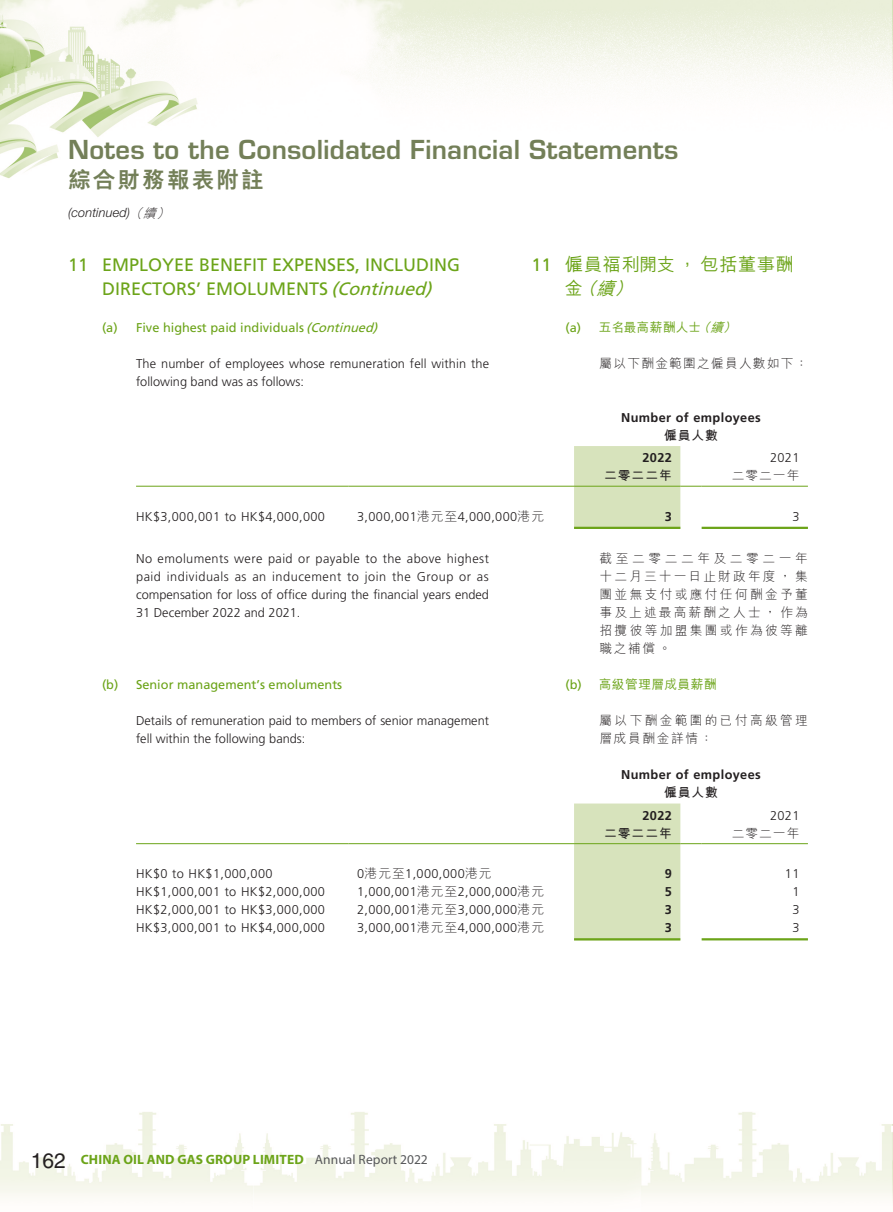
<style>
.page{position:relative;width:893px;height:1212px;background:#fff}
.page>*{position:absolute;margin:0;border:0;box-sizing:border-box;transform-origin:0 0}
.t1{font:600 25.5px "Eurostile LT Std";letter-spacing:.01em;color:#737f58}
.t2{font:800 22.5px "M Hei HK";letter-spacing:.1em;color:#737f58}
._01_H1{font:18px/24px "Frutiger LT Std";color:#6ca419}
._01_H1-2{font:500 18px/24px "M Hei HK";letter-spacing:.04em;color:#6ca419}
.t3{font:700 13.5px "Myriad Pro";letter-spacing:.01em;color:#6ca419}
._00_txt{font:300 12.75px/18px "Frutiger LT Std";color:#231f20}
._50_Table_txt{font:300 12.75px "Frutiger LT Std";letter-spacing:.03em;color:#231f20}
._00_txt-2{font:300 12.75px/18px "M Hei HK";letter-spacing:.18em;color:#231f20;text-align:justify}
._02_H2{font:12.75px "Frutiger LT Std";color:#6ca419}
._50_Table_txt-2{font:700 12.75px "Frutiger LT Std";letter-spacing:.03em;color:#231f20}
._50_Table_txt-3{font:700 12.75px "M Hei HK";letter-spacing:.08em;color:#231f20}
._00_txt-3{font:300 12.75px "M Hei HK";letter-spacing:.095em;color:#231f20}
.t4{font:italic 300 12.75px "Helvetica Neue LT Std";letter-spacing:.01em;color:#231f20}
._02_H2-2{font:500 12.75px "M Hei HK";color:#6ca419}
._02_H2-3{font:500 12.75px "M Hei HK";letter-spacing:.03em;color:#6ca419}
._50_Table_txt-4{font:300 12.75px "M Hei HK";letter-spacing:.08em;color:#231f20}
.s1{font-family:"M Hei HK"}
.s2{font-style:italic}
.s3{font-family:"Frutiger LT Std";font-weight:400}
.s4{font-family:"Helvetica LT Std";font-weight:400;font-size:21px;color:#231f20}
.s5{font-weight:400;color:#57585a}
</style>
<div class="page">
<img style="left:0;top:0;width:893px;height:1204px">
<hr style="left:136px;top:486px;width:213px;height:1px;background:#6ca419">
<hr style="left:349px;top:486px;width:225px;height:1px;background:#6ca419">
<svg style="left:574px;top:446px;width:128px;height:83px"></svg>
<hr style="left:702px;top:486px;width:106px;height:1px;background:#6ca419">
<hr style="left:574px;top:527px;width:106px;height:2px;background:#6ca419">
<hr style="left:702px;top:527px;width:106px;height:2px;background:#6ca419">
<hr style="left:136px;top:843px;width:213px;height:1px;background:#6ca419">
<hr style="left:349px;top:843px;width:225px;height:1px;background:#6ca419">
<svg style="left:574px;top:803px;width:128px;height:137px"></svg>
<hr style="left:702px;top:843px;width:106px;height:1px;background:#6ca419">
<hr style="left:574px;top:938px;width:106px;height:2px;background:#6ca419">
<hr style="left:702px;top:938px;width:106px;height:2px;background:#6ca419">
<h1 class="t1" style="left:68px;top:134px;width:612px">Notes to the Consolidated Financial Statements</h1>
<h2 class="t2" style="left:68px;top:168px;width:197px">綜合財務報表附註</h2>
<p class="t4" style="left:68px;top:205px;width:106px">(continued)<span class="s1">（續）</span></p>
<p class="_01_H1" style="left:102px;top:253px;width:360px;text-indent:-34px">11 EMPLOYEE BENEFIT EXPENSES, INCLUDING<br>DIRECTORS’ EMOLUMENTS <span class="s2">(Continued)</span></p>
<p class="_02_H2" style="left:102px;top:320px;width:281px">(a) Five highest paid individuals <span class="s2">(Continued)</span></p>
<p class="_00_txt" style="left:136px;top:355px;width:355px">The number of employees whose remuneration fell within the following band was as follows:</p>
<p class="_01_H1-2" style="left:565px;top:251px;width:230px;text-indent:-33px"><span class="s3">11</span> 僱員福利開支，包括董事酬金<span class="s2">（續）</span></p>
<p class="_02_H2-2" style="left:566px;top:318px;width:176px"><span class="s3">(a)</span> 五名最高薪酬人士<span class="s2">（續）</span></p>
<p class="_00_txt-3" style="left:600px;top:357px;width:210px">屬以下酬金範圍之僱員人數如下：</p>
<p class="_50_Table_txt-2" style="left:621px;top:410px;width:141px">Number of employees</p>
<p class="_50_Table_txt-3" style="left:664px;top:426px;width:55px">僱員人數</p>
<p class="_50_Table_txt-2" style="left:642px;top:450px;width:31px">2022</p>
<p class="_50_Table_txt" style="left:770px;top:451px;width:31px">2021</p>
<p class="_50_Table_txt-3" style="left:604px;top:466px;width:69px">二零二二年</p>
<p class="_50_Table_txt-4" style="left:732px;top:469px;width:69px">二零二一年</p>
<p class="_50_Table_txt" style="left:136px;top:509px;width:190px">HK$3,000,001 to HK$4,000,000</p>
<p class="_50_Table_txt" style="left:357px;top:509px;width:188px">3,000,001<span class="s1">港元至</span>4,000,000<span class="s1">港元</span></p>
<p class="_50_Table_txt-2" style="left:665px;top:509px;width:9px">3</p>
<p class="_50_Table_txt" style="left:792px;top:509px;width:9px">3</p>
<p class="_00_txt" style="left:136px;top:550px;width:354px;text-align:justify">No emoluments were paid or payable to the above highest paid individuals as an inducement to join the Group or as compensation for loss of office during the financial years ended 31 December 2022 and 2021.</p>
<p class="_00_txt-2" style="left:600px;top:549px;width:210px">截至二零二二年及二零二一年十二月三十一日止財政年度，集團並無支付或應付任何酬金予董事及上述最高薪酬之人士，作為招攬彼等加盟集團或作為彼等離職之補償。</p>
<p class="_02_H2-3" style="left:566px;top:675px;width:153px"><span class="s3">(b)</span> 高級管理層成員薪酬</p>
<p class="_00_txt-2" style="left:600px;top:711px;width:210px">屬以下酬金範圍的已付高級管理層成員酬金詳情：</p>
<p class="_02_H2" style="left:102px;top:677px;width:242px">(b) Senior management’s emoluments</p>
<p class="_00_txt" style="left:136px;top:712px;width:354px">Details of remuneration paid to members of senior management fell within the following bands:</p>
<p class="_50_Table_txt-2" style="left:621px;top:767px;width:141px">Number of employees</p>
<p class="_50_Table_txt-3" style="left:664px;top:783px;width:55px">僱員人數</p>
<p class="_50_Table_txt-2" style="left:642px;top:808px;width:31px">2022</p>
<p class="_50_Table_txt" style="left:770px;top:808px;width:31px">2021</p>
<p class="_50_Table_txt-3" style="left:604px;top:824px;width:69px">二零二二年</p>
<p class="_50_Table_txt-4" style="left:732px;top:827px;width:69px">二零二一年</p>
<p class="_50_Table_txt" style="left:136px;top:867px;width:138px">HK$0 to HK$1,000,000</p>
<p class="_50_Table_txt" style="left:357px;top:867px;width:136px">0<span class="s1">港元至</span>1,000,000<span class="s1">港元</span></p>
<p class="_50_Table_txt-2" style="left:665px;top:866px;width:9px">9</p>
<p class="_50_Table_txt" style="left:785px;top:867px;width:16px">11</p>
<p class="_50_Table_txt" style="left:136px;top:885px;width:190px">HK$1,000,001 to HK$2,000,000</p>
<p class="_50_Table_txt" style="left:357px;top:885px;width:188px">1,000,001<span class="s1">港元至</span>2,000,000<span class="s1">港元</span></p>
<p class="_50_Table_txt-2" style="left:665px;top:884px;width:9px">5</p>
<p class="_50_Table_txt" style="left:792px;top:885px;width:9px">1</p>
<p class="_50_Table_txt" style="left:136px;top:903px;width:190px">HK$2,000,001 to HK$3,000,000</p>
<p class="_50_Table_txt" style="left:357px;top:903px;width:188px">2,000,001<span class="s1">港元至</span>3,000,000<span class="s1">港元</span></p>
<p class="_50_Table_txt-2" style="left:665px;top:902px;width:9px">3</p>
<p class="_50_Table_txt" style="left:792px;top:903px;width:9px">3</p>
<p class="_50_Table_txt" style="left:136px;top:921px;width:190px">HK$3,000,001 to HK$4,000,000</p>
<p class="_50_Table_txt" style="left:357px;top:921px;width:188px">3,000,001<span class="s1">港元至</span>4,000,000<span class="s1">港元</span></p>
<p class="_50_Table_txt-2" style="left:665px;top:920px;width:9px">3</p>
<p class="_50_Table_txt" style="left:792px;top:921px;width:9px">3</p>
<p class="t3" style="left:31px;top:1150px;width:398px"><span class="s4">162</span> CHINA OIL AND GAS GROUP LIMITED <span class="s5">Annual Report 2022</span></p>
</div>
